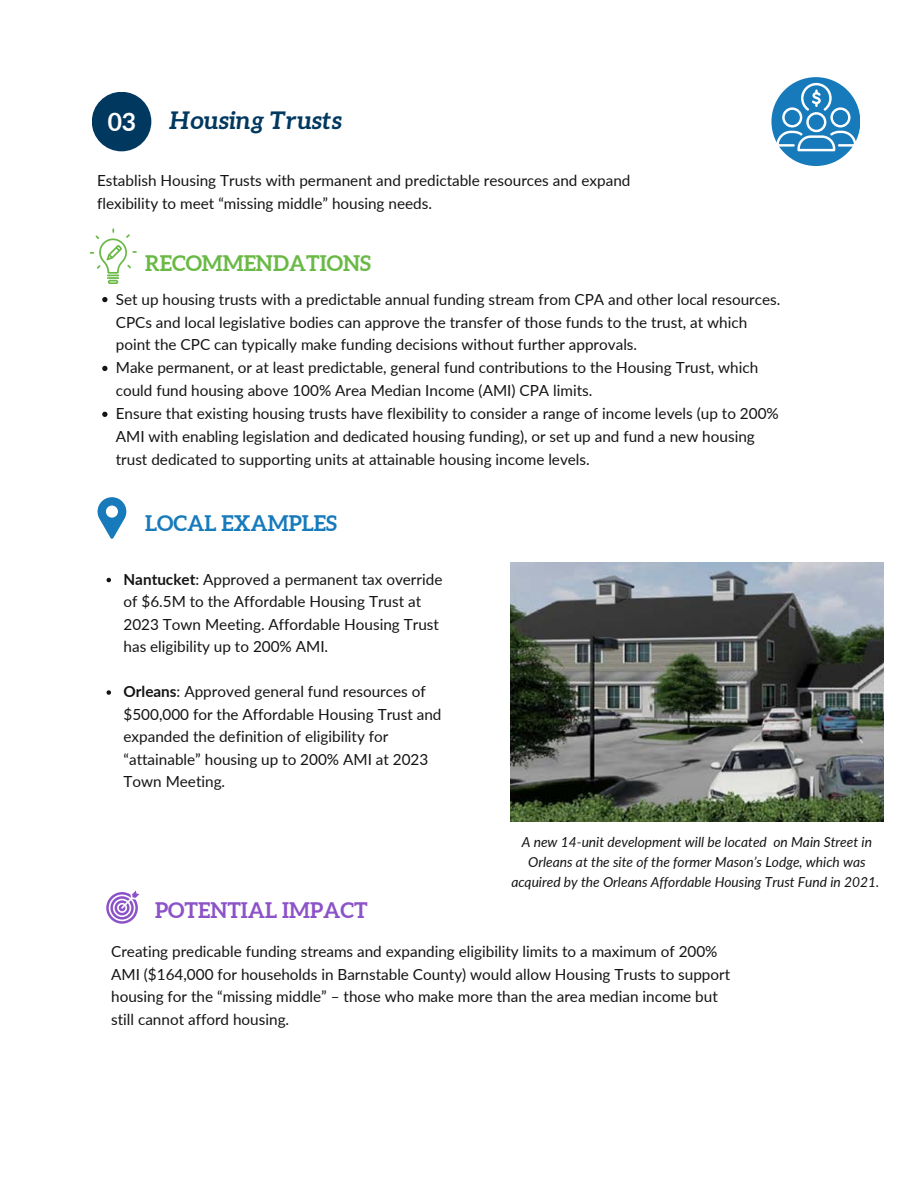
<style>
.page{position:relative;width:918px;height:1188px;background:#fff}
.page>*{position:absolute;margin:0;border:0;box-sizing:border-box;transform-origin:0 0}
.t1{font:700 24.9px "Aleo";color:#fff}
.t2{font:italic 700 24.45px "Aleo";color:#003860}
.t3{font:700 21.45px "Aleo";color:#6ab946}
.t4{font:700 21.45px "Aleo";color:#8c52c8}
.t5{font:700 21.45px "Aleo";color:#167abb}
.t6{font:15.3px/22.5px "Lato";color:#141414}
.t7{font:italic 13.8px/20.2px "Lato";color:#141414;text-align:center}
.s1{font-weight:700}
</style>
<div class="page">
<div style="left:92px;top:92px;width:59px;height:59px;background:#003860;border-radius:50%"></div>
<hr style="left:108px;top:280px;width:10px;height:4px;background:#6ab946;border-radius:2px">
<svg style="left:90px;top:228px;width:47px;height:55px"></svg>
<svg style="left:102px;top:297px;width:5px;height:5px"></svg>
<svg style="left:102px;top:366px;width:5px;height:5px"></svg>
<svg style="left:102px;top:412px;width:5px;height:5px"></svg>
<svg style="left:107px;top:578px;width:4px;height:4px"></svg>
<svg style="left:107px;top:690px;width:4px;height:5px"></svg>
<img style="left:510px;top:562px;width:374px;height:259px">
<svg style="left:106px;top:890px;width:33px;height:34px"></svg>
<svg style="left:98px;top:497px;width:28px;height:42px"></svg>
<div style="left:771px;top:77px;width:89px;height:89px;background:#167abb;border-radius:50%"></div>
<svg style="left:776px;top:83px;width:80px;height:68px"></svg>
<p class="t1" style="left:108px;top:107px;width:29px">03</p>
<p class="t2" style="left:169px;top:106px;width:175px">Housing Trusts</p>
<p class="t6" style="left:97px;top:169px;width:535px;line-height:23px">Establish Housing Trusts with permanent and predictable resources and expand flexibility to meet “missing middle” housing needs.</p>
<p class="t3" style="left:145px;top:251px;width:227px">RECOMMENDATIONS</p>
<p class="t6" style="left:116px;top:287px;width:666px;line-height:23px">Set up housing trusts with a predictable annual funding stream from CPA and other local resources.<br>CPCs and local legislative bodies can approve the transfer of those funds to the trust, at which point the CPC can typically make funding decisions without further approvals.</p>
<p class="t6" style="left:116px;top:356px;width:644px;line-height:23px">Make permanent, or at least predictable, general fund contributions to the Housing Trust, which could fund housing above 100% Area Median Income (AMI) CPA limits.</p>
<p class="t6" style="left:116px;top:402px;width:665px;line-height:23px">Ensure that existing housing trusts have flexibility to consider a range of income levels (up to 200%<br>AMI with enabling legislation and dedicated housing funding), or set up and fund a new housing trust dedicated to supporting units at attainable housing income levels.</p>
<p class="t5" style="left:145px;top:511px;width:193px">LOCAL EXAMPLES</p>
<p class="t6" style="left:124px;top:567px;width:320px"><span class="s1">Nantucket</span>: Approved a permanent tax override of $6.5M to the Affordable Housing Trust at 2023 Town Meeting. Affordable Housing Trust has eligibility up to 200% AMI.</p>
<p class="t6" style="left:124px;top:680px;width:320px"><span class="s1">Orleans</span>: Approved general fund resources of $500,000 for the Affordable Housing Trust and expanded the definition of eligibility for “attainable” housing up to 200% AMI at 2023<br>Town Meeting.</p>
<p class="t4" style="left:155px;top:898px;width:214px">POTENTIAL IMPACT</p>
<p class="t7" style="left:511px;top:831px;width:369px">A new 14-unit development will be located on Main Street in<br>Orleans at the site of the former Mason’s Lodge, which was acquired by the Orleans Affordable Housing Trust Fund in 2021.</p>
<p class="t6" style="left:111px;top:940px;width:621px">Creating predicable funding streams and expanding eligibility limits to a maximum of 200% AMI ($164,000 for households in Barnstable County) would allow Housing Trusts to support housing for the “missing middle” – those who make more than the area median income but still cannot afford housing.</p>
</div>
